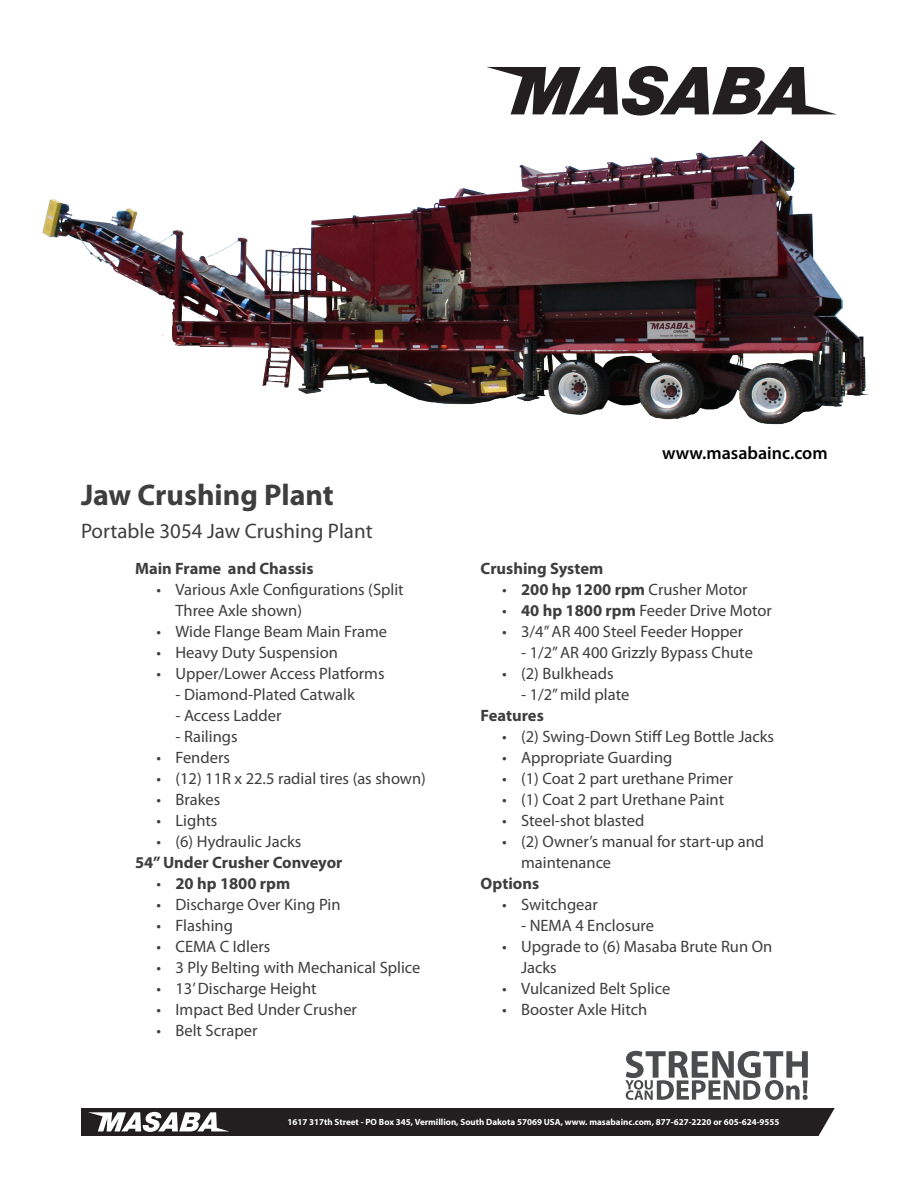
<style>
.page{position:relative;width:918px;height:1188px;background:#fff}
.page>*{position:absolute;margin:0;border:0;box-sizing:border-box;transform-origin:0 0}
.t1{font:700 30px "Myriad Pro";color:#3e3e3f}
.t2{font:21px "Myriad Pro";color:#3e3e3f}
.t3{font:600 18px "Myriad Pro";color:#000}
.Spec_Sheet_Paragraph{font:16.5px/21px "Myriad Pro";color:#3e3e3f}
.Spec_Sheet_Paragraph-2{font:700 16.5px "Myriad Pro";color:#3e3e3f}
.t4{font:700 9px "Myriad Pro";color:#fff}
.s1{font-weight:400}
.s2{font-weight:700}
</style>
<div class="page">
<img style="left:42px;top:65px;width:827px;height:360px">
<svg style="left:486px;top:66px;width:351px;height:50px"></svg>
<div style="left:81px;top:1108px;width:756px;height:28px;background:#231f20"></div>
<svg style="left:88px;top:1112px;width:141px;height:20px"></svg>
<svg style="left:625px;top:1051px;width:183px;height:49px"></svg>
<svg style="left:818px;top:1108px;width:19px;height:28px"></svg>
<p class="t1" style="left:81px;top:476px;width:254px">Jaw Crushing Plant</p>
<p class="t2" style="left:81px;top:518px;width:293px">Portable 3054 Jaw Crushing Plant</p>
<p class="Spec_Sheet_Paragraph-2" style="left:135px;top:558px;width:180px">Main Frame and Chassis</p>
<p class="Spec_Sheet_Paragraph" style="left:176px;top:579px;width:230px;text-indent:-19px">• Various Axle Configurations (Split<br>Three Axle shown)</p>
<p class="Spec_Sheet_Paragraph" style="left:157px;top:621px;width:232px">• Wide Flange Beam Main Frame</p>
<p class="Spec_Sheet_Paragraph" style="left:157px;top:642px;width:183px">• Heavy Duty Suspension</p>
<p class="Spec_Sheet_Paragraph" style="left:157px;top:663px;width:229px">• Upper/Lower Access Platforms</p>
<p class="Spec_Sheet_Paragraph" style="left:176px;top:684px;width:181px">- Diamond-Plated Catwalk</p>
<p class="Spec_Sheet_Paragraph" style="left:176px;top:705px;width:107px">- Access Ladder</p>
<p class="Spec_Sheet_Paragraph" style="left:176px;top:726px;width:64px">- Railings</p>
<p class="Spec_Sheet_Paragraph" style="left:157px;top:747px;width:75px">• Fenders</p>
<p class="Spec_Sheet_Paragraph" style="left:157px;top:768px;width:271px">• (12) 11R x 22.5 radial tires (as shown)</p>
<p class="Spec_Sheet_Paragraph" style="left:157px;top:789px;width:65px">• Brakes</p>
<p class="Spec_Sheet_Paragraph" style="left:157px;top:810px;width:62px">• Lights</p>
<p class="Spec_Sheet_Paragraph" style="left:157px;top:831px;width:146px">• (6) Hydraulic Jacks</p>
<p class="Spec_Sheet_Paragraph-2" style="left:135px;top:852px;width:209px">54” Under Crusher Conveyor</p>
<p class="Spec_Sheet_Paragraph-2" style="left:157px;top:873px;width:135px"><span class="s1">•</span> 20 hp 1800 rpm</p>
<p class="Spec_Sheet_Paragraph" style="left:157px;top:894px;width:185px">• Discharge Over King Pin</p>
<p class="Spec_Sheet_Paragraph" style="left:157px;top:915px;width:78px">• Flashing</p>
<p class="Spec_Sheet_Paragraph" style="left:157px;top:936px;width:115px">• CEMA C Idlers</p>
<p class="Spec_Sheet_Paragraph" style="left:157px;top:957px;width:265px">• 3 Ply Belting with Mechanical Splice</p>
<p class="Spec_Sheet_Paragraph" style="left:157px;top:978px;width:162px">• 13’ Discharge Height</p>
<p class="Spec_Sheet_Paragraph" style="left:157px;top:999px;width:202px">• Impact Bed Under Crusher</p>
<p class="Spec_Sheet_Paragraph" style="left:157px;top:1020px;width:102px">• Belt Scraper</p>
<p class="t3" style="left:662px;top:442px;width:167px">www.masabainc.com</p>
<p class="Spec_Sheet_Paragraph-2" style="left:481px;top:558px;width:124px">Crushing System</p>
<p class="Spec_Sheet_Paragraph" style="left:502px;top:579px;width:247px">• <span class="s2">200 hp 1200 rpm</span> Crusher Motor</p>
<p class="Spec_Sheet_Paragraph" style="left:502px;top:600px;width:271px">• <span class="s2">40 hp 1800 rpm</span> Feeder Drive Motor</p>
<p class="Spec_Sheet_Paragraph" style="left:502px;top:621px;width:242px">• 3/4” AR 400 Steel Feeder Hopper</p>
<p class="Spec_Sheet_Paragraph" style="left:521px;top:642px;width:233px">- 1/2” AR 400 Grizzly Bypass Chute</p>
<p class="Spec_Sheet_Paragraph" style="left:502px;top:663px;width:113px">• (2) Bulkheads</p>
<p class="Spec_Sheet_Paragraph" style="left:521px;top:684px;width:110px">- 1/2” mild plate</p>
<p class="Spec_Sheet_Paragraph-2" style="left:481px;top:705px;width:65px">Features</p>
<p class="Spec_Sheet_Paragraph" style="left:502px;top:726px;width:273px">• (2) Swing-Down Stiff Leg Bottle Jacks</p>
<p class="Spec_Sheet_Paragraph" style="left:502px;top:747px;width:172px">• Appropriate Guarding</p>
<p class="Spec_Sheet_Paragraph" style="left:502px;top:768px;width:232px">• (1) Coat 2 part urethane Primer</p>
<p class="Spec_Sheet_Paragraph" style="left:502px;top:789px;width:223px">• (1) Coat 2 part Urethane Paint</p>
<p class="Spec_Sheet_Paragraph" style="left:502px;top:810px;width:144px">• Steel-shot blasted</p>
<p class="Spec_Sheet_Paragraph" style="left:521px;top:831px;width:245px;text-indent:-19px">• (2) Owner’s manual for start-up and maintenance</p>
<p class="Spec_Sheet_Paragraph-2" style="left:481px;top:873px;width:60px">Options</p>
<p class="Spec_Sheet_Paragraph" style="left:502px;top:894px;width:97px">• Switchgear</p>
<p class="Spec_Sheet_Paragraph" style="left:521px;top:915px;width:134px">- NEMA 4 Enclosure</p>
<p class="Spec_Sheet_Paragraph" style="left:521px;top:936px;width:253px;text-indent:-19px">• Upgrade to (6) Masaba Brute Run On<br>Jacks</p>
<p class="Spec_Sheet_Paragraph" style="left:502px;top:978px;width:170px">• Vulcanized Belt Splice</p>
<p class="Spec_Sheet_Paragraph" style="left:502px;top:999px;width:147px">• Booster Axle Hitch</p>
<p class="t4" style="left:287px;top:1116px;width:494px">1617 317th Street - PO Box 345, Vermillion, South Dakota 57069 USA, www. masabainc.com, 877-627-2220 or 605-624-9555</p>
</div>
